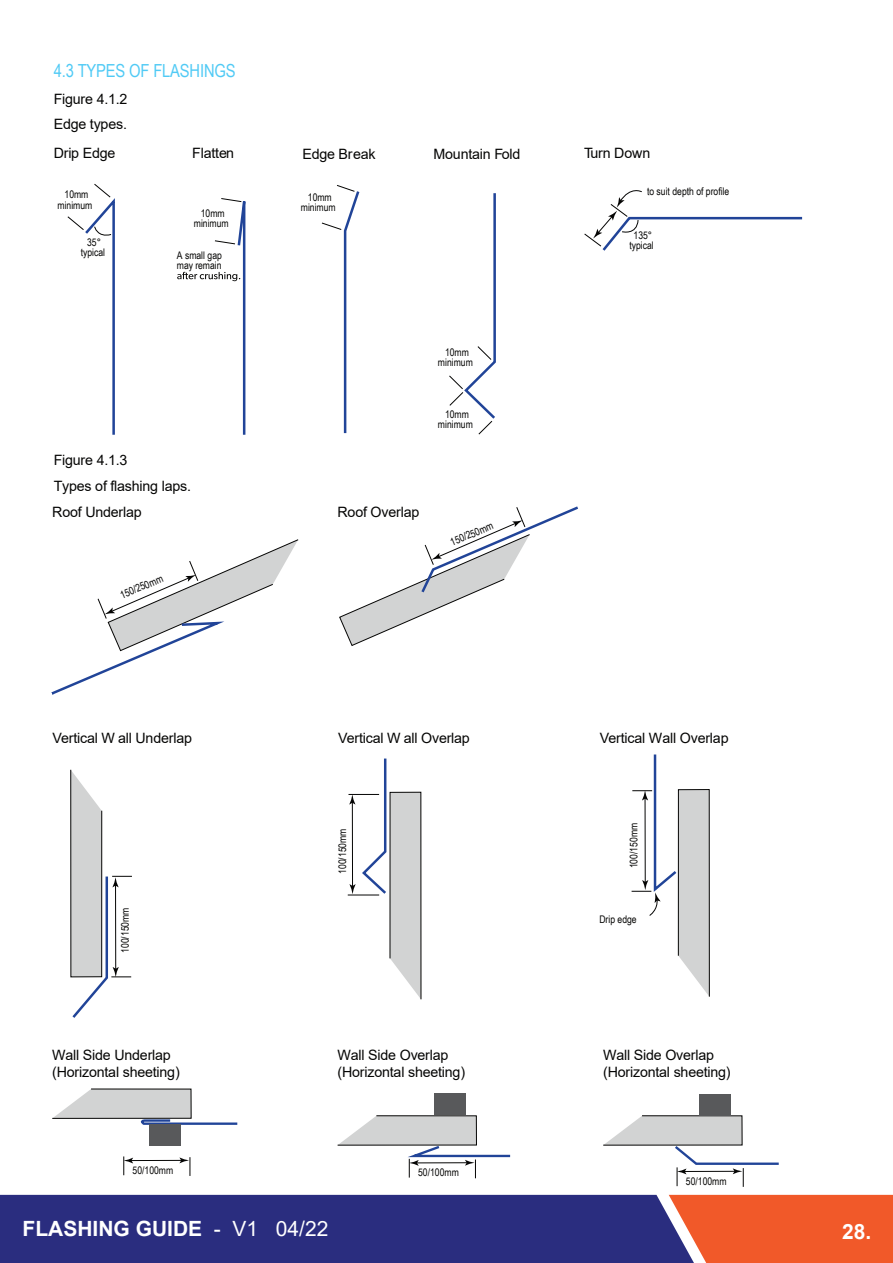
<style>
.page{position:relative;width:893px;height:1263px;background:#fff}
.page>*{position:absolute;margin:0;border:0;box-sizing:border-box;transform-origin:0 0}
.t1{font:700 21px "Arial";color:#fff}
.t2{font:18px "Arial Narrow";letter-spacing:-.01em;color:#50caf5}
.t3{font:14.25px/17.1px "Arial";letter-spacing:-.015em;color:#050504}
.t4{font:10.5px/10.1px "Arial Narrow";color:#050504;text-align:center}
.s1{font-weight:400}
</style>
<div class="page">
<div style="left:0;top:1195px;width:669px;height:68px;background:#2a2d7f"></div>
<svg style="left:669px;top:1195px;width:224px;height:68px;background:#ea5e35"></svg>
<svg style="left:67px;top:183px;width:48px;height:252px"></svg>
<svg style="left:321px;top:185px;width:39px;height:249px"></svg>
<svg style="left:449px;top:193px;width:47px;height:242px"></svg>
<svg style="left:177px;top:198px;width:69px;height:237px"></svg>
<svg style="left:584px;top:190px;width:218px;height:61px"></svg>
<svg style="left:52px;top:506px;width:526px;height:189px"></svg>
<svg style="left:339px;top:520px;width:192px;height:126px"></svg>
<svg style="left:105px;top:620px;width:194px;height:32px"></svg>
<svg style="left:97px;top:506px;width:429px;height:114px"></svg>
<svg style="left:349px;top:758px;width:73px;height:242px"></svg>
<hr style="left:348px;top:894px;width:31px;height:1px;background:#050504">
<hr style="left:348px;top:794px;width:31px;height:1px;background:#050504">
<svg style="left:70px;top:769px;width:62px;height:249px"></svg>
<svg style="left:603px;top:1115px;width:176px;height:72px"></svg>
<hr style="left:130px;top:1160px;width:53px;height:1px;background:#050504">
<svg style="left:123px;top:1156px;width:10px;height:19px"></svg>
<svg style="left:179px;top:1157px;width:12px;height:19px"></svg>
<svg style="left:52px;top:1088px;width:186px;height:38px"></svg>
<div style="left:149px;top:1124px;width:31px;height:21px;background:#58595b"></div>
<svg style="left:337px;top:1115px;width:174px;height:63px"></svg>
<div style="left:434px;top:1094px;width:32px;height:21px;background:#58595b"></div>
<div style="left:699px;top:1094px;width:31px;height:21px;background:#58595b"></div>
<svg style="left:632px;top:754px;width:78px;height:243px"></svg>
<p class="t2" style="left:54px;top:64px;width:183px">4.3 TYPES OF FLASHINGS</p>
<p class="t3" style="left:54px;top:87px;width:75px;line-height:25.8px">Figure 4.1.2<br>Edge types.</p>
<p class="t3" style="left:54px;top:146px;width:63px">Drip Edge</p>
<p class="t4" style="left:58px;top:191px;width:36px">10mm minimum</p>
<p class="t4" style="left:81px;top:238px;width:26px">35° typical</p>
<p class="t3" style="left:192px;top:146px;width:43px">Flatten</p>
<p class="t3" style="left:584px;top:146px;width:67px">Turn Down</p>
<p class="t3" style="left:302px;top:147px;width:75px">Edge Break</p>
<p class="t3" style="left:434px;top:147px;width:88px">Mountain Fold</p>
<p class="t4" style="left:194px;top:209px;width:36px">10mm minimum</p>
<p class="t4" style="left:177px;top:251px;width:46px;text-align:left">A small gap may remain</p>
<p class="t4" style="left:301px;top:194px;width:36px">10mm minimum</p>
<p class="t4" style="left:438px;top:348px;width:36px">10mm minimum</p>
<p class="t4" style="left:438px;top:410px;width:36px">10mm minimum</p>
<p class="t4" style="left:647px;top:186px;width:84px">to suit depth of profile</p>
<p class="t4" style="left:629px;top:231px;width:26px">135° typical</p>
<p class="t3" style="left:54px;top:448px;width:139px;line-height:25.8px">Figure 4.1.3<br>Types of flashing laps.</p>
<p class="t3" style="left:52px;top:505px;width:91px">Roof Underlap</p>
<p class="t4" style="left:119px;top:592px;width:47px;rotate:-23deg">150/250mm</p>
<p class="t3" style="left:338px;top:505px;width:83px">Roof Overlap</p>
<p class="t4" style="left:449px;top:539px;width:47px;rotate:-23deg">150/250mm</p>
<p class="t3" style="left:53px;top:730px;width:141px">Vertical W all Underlap</p>
<p class="t3" style="left:338px;top:730px;width:133px">Vertical W all Overlap</p>
<p class="t3" style="left:600px;top:730px;width:130px">Vertical Wall Overlap</p>
<p class="t4" style="left:121px;top:953px;width:47px;rotate:-90deg">100/150mm</p>
<p class="t4" style="left:339px;top:874px;width:47px;rotate:-90deg">100/150mm</p>
<p class="t4" style="left:630px;top:868px;width:47px;rotate:-90deg">100/150mm</p>
<p class="t4" style="left:599px;top:915px;width:39px">Drip edge</p>
<p class="t3" style="left:338px;top:1048px;width:129px">Wall Side Overlap (Horizontal sheeting)</p>
<p class="t3" style="left:52px;top:1048px;width:129px">Wall Side Underlap (Horizontal sheeting)</p>
<p class="t3" style="left:603px;top:1048px;width:129px">Wall Side Overlap (Horizontal sheeting)</p>
<p class="t4" style="left:133px;top:1166px;width:42px">50/100mm</p>
<p class="t4" style="left:418px;top:1168px;width:42px">50/100mm</p>
<p class="t4" style="left:686px;top:1177px;width:42px">50/100mm</p>
<h1 class="t1" style="left:23px;top:1220px;width:307px">FLASHING GUIDE <span class="s1">- V1 04/22</span></h1>
<h1 class="t1" style="left:842px;top:1223px;width:31px">28.</h1>
</div>
